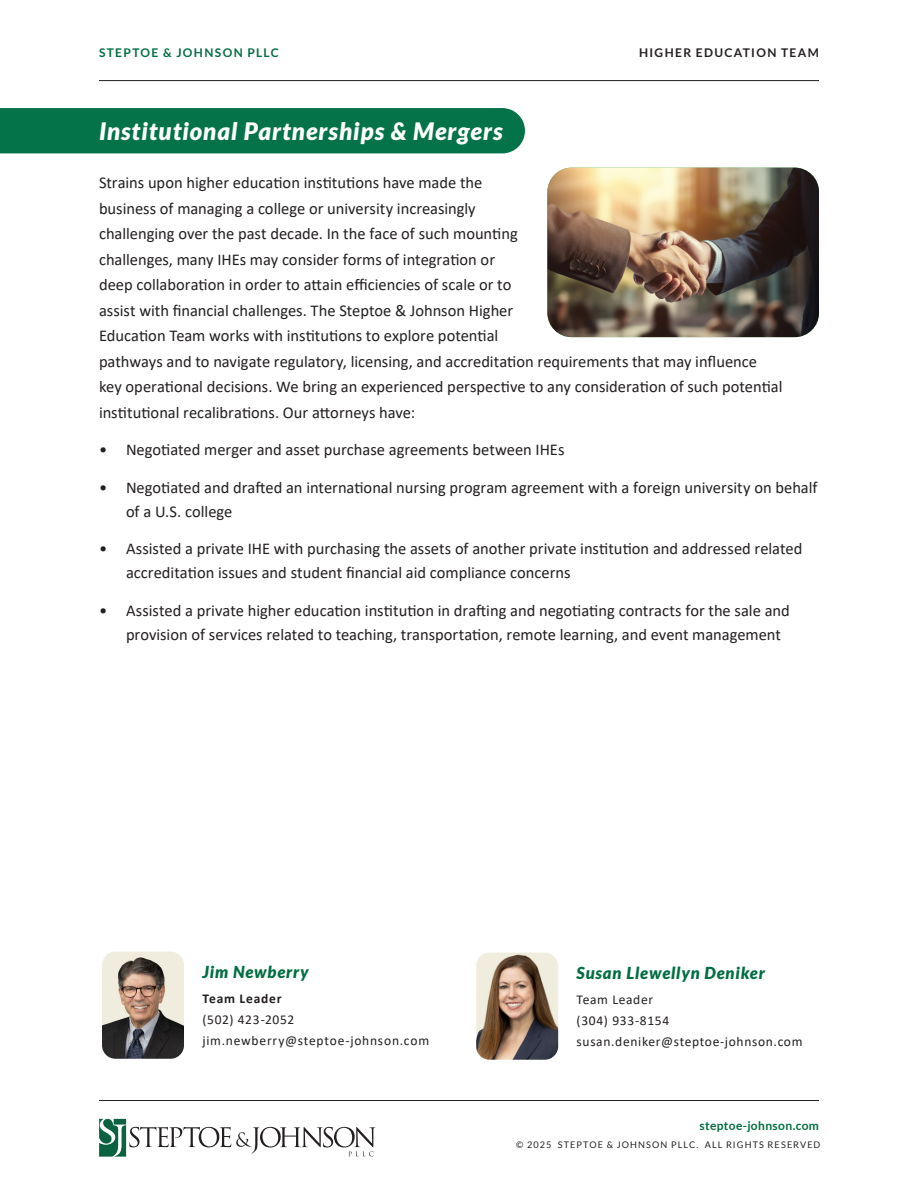
<style>
.page{position:relative;width:918px;height:1188px;background:#fff}
.page>*{position:absolute;margin:0;border:0;box-sizing:border-box;transform-origin:0 0}
.Overline{font:italic 900 24px "Lato";letter-spacing:.04em;color:#fff}
.Bulleted_List{font:16.5px/25.5px "Calibri";color:#231f20}
.Overline-2{font:italic 900 16.5px "Lato";letter-spacing:.05em;color:#006e42}
.t1{font:13.5px/21px "Calibri";letter-spacing:.05em;color:#231f20}
.t2{font:700 13.5px "Calibri";letter-spacing:.06em;color:#231f20}
.t3{font:700 12px "Lato";letter-spacing:.115em;color:#006e42}
.t4{font:700 12px "Lato";letter-spacing:.11em;color:#231f20}
.t5{font:700 12px "Lato";letter-spacing:.03em;color:#006e42}
.t6{font:9.15px "Lato";letter-spacing:.125em;color:#231f20}
</style>
<div class="page">
<hr style="left:99px;top:80px;width:720px;height:1px;background:#231f20">
<hr style="left:99px;top:1100px;width:720px;height:1px;background:#231f20">
<svg style="left:99px;top:1119px;width:276px;height:38px"></svg>
<div style="left:0;top:108px;width:525px;height:45px;background:#05734a"></div>
<img style="left:547px;top:168px;width:272px;height:169px">
<img style="left:102px;top:952px;width:82px;height:107px">
<img style="left:476px;top:953px;width:82px;height:107px">
<p class="t3" style="left:99px;top:46px;width:181px">STEPTOE &amp; JOHNSON PLLC</p>
<p class="t4" style="left:639px;top:46px;width:181px">HIGHER EDUCATION TEAM</p>
<p class="Overline" style="left:99px;top:117px;width:405px">Institutional Partnerships &amp; Mergers</p>
<p class="Bulleted_List" style="left:99px;top:170px;width:685px">Strains upon higher education institutions have made the<br>business of managing a college or university increasingly<br>challenging over the past decade. In the face of such mounting<br>challenges, many IHEs may consider forms of integration or<br>deep collaboration in order to attain efficiencies of scale or to<br>assist with financial challenges. The Steptoe &amp; Johnson Higher<br>Education Team works with institutions to explore potential<br>pathways and to navigate regulatory, licensing, and accreditation requirements that may influence key operational decisions. We bring an experienced perspective to any consideration of such potential institutional recalibrations. Our attorneys have:</p>
<p class="Bulleted_List" style="left:99px;top:437px;width:467px">• Negotiated merger and asset purchase agreements between IHEs</p>
<p class="Bulleted_List" style="left:126px;top:475px;width:693px;line-height:24px;text-indent:-27px">• Negotiated and drafted an international nursing program agreement with a foreign university on behalf of a U.S. college</p>
<p class="Bulleted_List" style="left:126px;top:536px;width:678px;line-height:24px;text-indent:-27px">• Assisted a private IHE with purchasing the assets of another private institution and addressed related accreditation issues and student financial aid compliance concerns</p>
<p class="Bulleted_List" style="left:126px;top:598px;width:665px;line-height:24px;text-indent:-27px">• Assisted a private higher education institution in drafting and negotiating contracts for the sale and provision of services related to teaching, transportation, remote learning, and event management</p>
<p class="Overline-2" style="left:202px;top:963px;width:108px">Jim Newberry</p>
<p class="t2" style="left:202px;top:989px;width:81px">Team Leader</p>
<p class="t1" style="left:202px;top:1009px;width:94px">(502) 423-2052</p>
<p class="t1" style="left:202px;top:1030px;width:228px">jim.newberry@steptoe-johnson.com</p>
<p class="Overline-2" style="left:577px;top:964px;width:190px">Susan Llewellyn Deniker</p>
<p class="t1" style="left:577px;top:989px;width:227px">Team Leader<br>(304) 933-8154 susan.deniker@steptoe-johnson.com</p>
<p class="t5" style="left:700px;top:1119px;width:121px">steptoe-johnson.com</p>
<p class="t6" style="left:516px;top:1139px;width:306px">© 2025 STEPTOE &amp; JOHNSON PLLC. ALL RIGHTS RESERVED</p>
</div>
